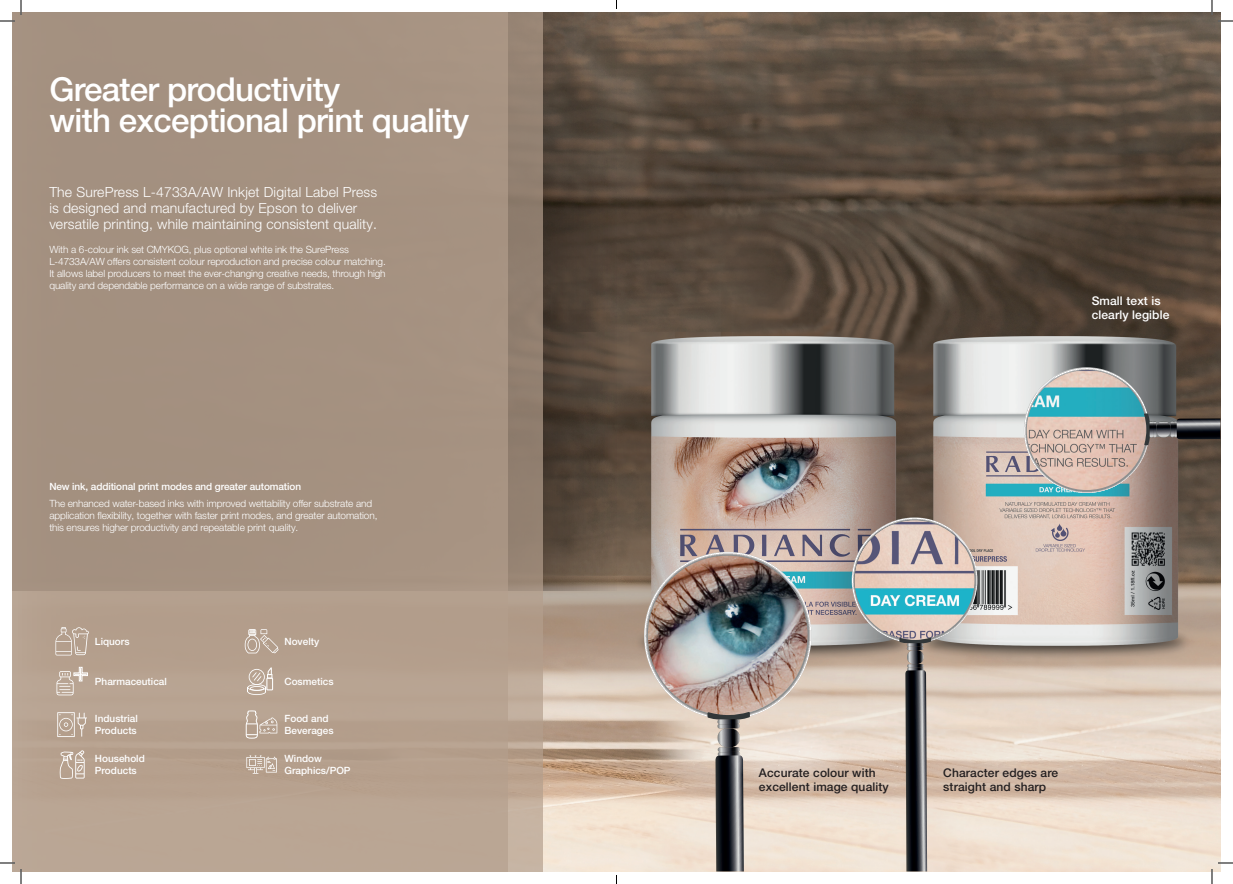
<style>
.page{position:relative;width:1233px;height:884px;background:#fff}
.page>*{position:absolute;margin:0;border:0;box-sizing:border-box;transform-origin:0 0}
.Main_Header_New{font:500 33px/31px "Helvetica Neue LT Pro";letter-spacing:-.02em;color:#fff}
.Pullout_text_New{font:300 14px/16px "Helvetica Neue LT Pro";letter-spacing:.01em;color:#fff}
.Pullout_text_New-2{font:500 12px/14px "Helvetica Neue LT Pro";letter-spacing:.01em;color:#231f20}
.Pullout_text_New-3{font:500 12px/14px "Helvetica Neue LT Pro";letter-spacing:.01em;color:#fff}
.Body_Copy_New{font:300 10px/12px "Helvetica Neue LT Pro";letter-spacing:-.01em;color:#fff}
.Brochure_Body_Copy{font:500 10px/12px "Helvetica Neue LT Pro";color:#fff}
.Sub_Head_New{font:500 10px "Helvetica Neue LT Pro";letter-spacing:-.01em;color:#fff}
</style>
<div class="page">
<img style="left:542px;top:12px;width:678px;height:859px">
<svg style="left:542px;top:12px;width:74px;height:579px;background:#55473b"></svg>
<svg style="left:1023px;top:367px;width:197px;height:126px;background:#8c908b"></svg>
<img style="left:1036px;top:376px;width:20px;height:17px">
<div style="left:12px;top:12px;width:496px;height:859px;background:linear-gradient(to bottom,#9e8b7b,#b7a290)"></div>
<svg style="left:508px;top:12px;width:34px;height:859px;background:#9f8c7b"></svg>
<svg style="left:851px;top:517px;width:126px;height:354px;background:#bcb6ad"></svg>
<img style="left:952px;top:530px;width:16px;height:19px">
<img style="left:644px;top:552px;width:167px;height:319px">
<img style="left:777px;top:569px;width:23px;height:26px">
<svg style="left:730px;top:728px;width:115px;height:57px;background:#e0d1c5"></svg>
<svg style="left:55px;top:627px;width:34px;height:28px"></svg>
<svg style="left:56px;top:667px;width:32px;height:28px"></svg>
<svg style="left:57px;top:712px;width:30px;height:25px"></svg>
<svg style="left:60px;top:750px;width:25px;height:29px"></svg>
<svg style="left:245px;top:629px;width:33px;height:24px"></svg>
<svg style="left:247px;top:667px;width:26px;height:28px"></svg>
<svg style="left:245px;top:710px;width:33px;height:29px"></svg>
<svg style="left:246px;top:755px;width:31px;height:19px"></svg>
<svg style="left:1218px;top:20px;width:15px;height:2px"></svg>
<svg style="left:1218px;top:862px;width:15px;height:2px"></svg>
<svg style="left:0;top:0;width:22px;height:22px"></svg>
<svg style="left:0;top:862px;width:22px;height:22px"></svg>
<svg style="left:1211px;top:0;width:1px;height:15px"></svg>
<svg style="left:1211px;top:869px;width:1px;height:15px"></svg>
<p class="Main_Header_New" style="left:49px;top:74px;width:421px">Greater productivity<br>with exceptional print quality</p>
<p class="Pullout_text_New" style="left:49px;top:184px;width:329px">The SurePress L-4733A/AW Inkjet Digital Label Press is designed and manufactured by Epson to deliver versatile printing, while maintaining consistent quality.</p>
<p class="Body_Copy_New" style="left:49px;top:243px;width:338px">With a 6-colour ink set CMYKOG, plus optional white ink the SurePress L-4733A/AW offers consistent colour reproduction and precise colour matching.<br>It allows label producers to meet the ever-changing creative needs, through high quality and dependable performance on a wide range of substrates.</p>
<p class="Sub_Head_New" style="left:49px;top:481px;width:253px">New ink, additional print modes and greater automation</p>
<p class="Body_Copy_New" style="left:49px;top:497px;width:329px">The enhanced water-based inks with improved wettability offer substrate and application flexibility, together with faster print modes, and greater automation, this ensures higher productivity and repeatable print quality.</p>
<p class="Brochure_Body_Copy" style="left:95px;top:635px;width:36px">Liquors</p>
<p class="Brochure_Body_Copy" style="left:95px;top:675px;width:73px">Pharmaceutical</p>
<p class="Brochure_Body_Copy" style="left:95px;top:712px;width:44px">Industrial<br>Products</p>
<p class="Brochure_Body_Copy" style="left:95px;top:752px;width:51px">Household<br>Products</p>
<p class="Brochure_Body_Copy" style="left:284px;top:635px;width:36px">Novelty</p>
<p class="Brochure_Body_Copy" style="left:284px;top:675px;width:51px">Cosmetics</p>
<p class="Brochure_Body_Copy" style="left:284px;top:712px;width:51px">Food and<br>Beverages</p>
<p class="Brochure_Body_Copy" style="left:284px;top:752px;width:68px">Window<br>Graphics/POP</p>
<p class="Pullout_text_New-3" style="left:1091px;top:293px;width:79px">Small text is clearly legible</p>
<p class="Pullout_text_New-2" style="left:759px;top:765px;width:131px">Accurate colour with excellent image quality</p>
<p class="Pullout_text_New-2" style="left:943px;top:765px;width:116px">Character edges are straight and sharp</p>
</div>
